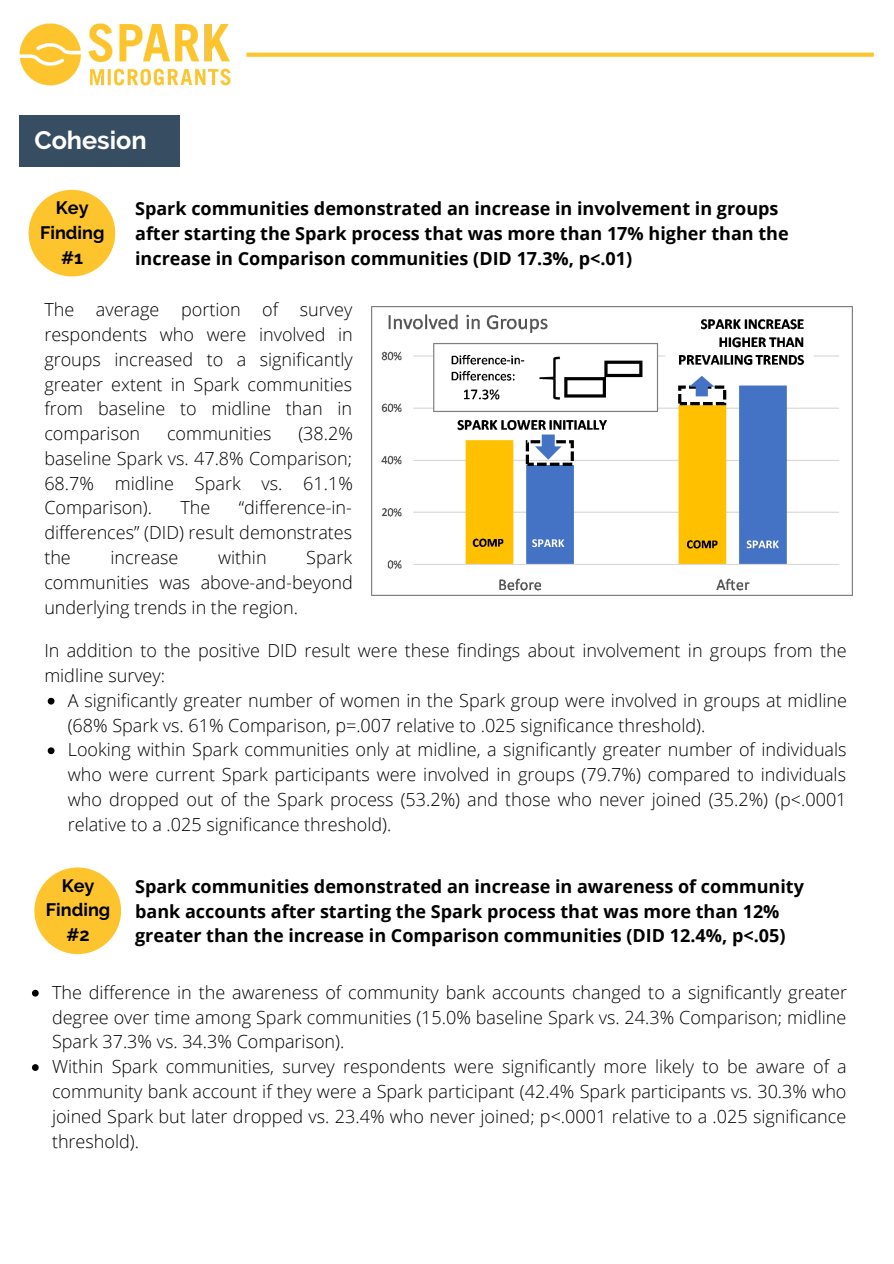
<style>
.page{position:relative;width:894px;height:1264px;background:#fff}
.page>*{position:absolute;margin:0;border:0;box-sizing:border-box;transform-origin:0 0}
.t1{font:700 25.2px "Raleway";color:#fff}
.t2{font:300 18px/24.8px "Open Sans";color:#000;text-align:justify}
.t3{font:700 18px/24.8px "Open Sans";color:#000}
.t4{font:700 18px/24.8px "Raleway";color:#000;text-align:center}
</style>
<div class="page">
<div style="left:19px;top:115px;width:161px;height:52px;background:#364d62"></div>
<div style="left:29px;top:190px;width:86px;height:86px;background:#fec42e;border-radius:50%"></div>
<img style="left:371px;top:307px;width:481px;height:288px">
<svg style="left:48px;top:697px;width:6px;height:7px"></svg>
<svg style="left:48px;top:747px;width:6px;height:7px"></svg>
<div style="left:34px;top:867px;width:87px;height:87px;background:#fec42e;border-radius:50%"></div>
<svg style="left:32px;top:989px;width:7px;height:7px"></svg>
<svg style="left:32px;top:1064px;width:7px;height:6px"></svg>
<img style="left:19px;top:23px;width:212px;height:63px">
<svg style="left:246px;top:53px;width:627px;height:4px;background:#fec73a"></svg>
<h1 class="t1" style="left:34px;top:125px;width:114px">Cohesion</h1>
<p class="t4" style="left:40px;top:195px;width:66px">Key<br>Finding #1</p>
<p class="t3" style="left:135px;top:196px;width:655px">Spark communities demonstrated an increase in involvement in groups after starting the Spark process that was more than 17% higher than the increase in Comparison communities (DID 17.3%, p&lt;.01)</p>
<p class="t2" style="left:44px;top:297px;width:310px">The average portion of survey respondents who were involved in groups increased to a significantly greater extent in Spark communities from baseline to midline than in comparison</p>
<p class="t2" style="left:44px;top:420px;width:310px;text-indent:254px">(38.2% baseline Spark vs. 47.8% Comparison; 68.7% midline Spark vs. 61.1% Comparison).</p>
<p class="t2" style="left:167px;top:420px;width:106px">communities</p>
<p class="t2" style="left:44px;top:495px;width:309px;text-indent:194px">“difference-in&shy;differences” (DID) result demonstrates the</p>
<p class="t2" style="left:180px;top:495px;width:31px">The</p>
<p class="t2" style="left:44px;top:544px;width:310px;text-indent:262px">Spark communities was above-and-beyond underlying trends in the region.</p>
<p class="t2" style="left:110px;top:544px;width:69px">increase</p>
<p class="t2" style="left:218px;top:544px;width:50px">within</p>
<p class="t2" style="left:44px;top:638px;width:803px">In addition to the positive DID result were these findings about involvement in groups from the midline survey:</p>
<p class="t2" style="left:68px;top:687px;width:780px;text-align:left">A significantly greater number of women in the Spark group were involved in groups at midline (68% Spark vs. 61% Comparison, p=.007 relative to .025 significance threshold).<br>Looking within Spark communities only at midline, a significantly greater number of individuals who were current Spark participants were involved in groups (79.7%) compared to individuals who dropped out of the Spark process (53.2%) and those who never joined (35.2%) (p&lt;.0001 relative to a .025 significance threshold).</p>
<p class="t4" style="left:46px;top:872px;width:66px">Key<br>Finding #2</p>
<p class="t3" style="left:135px;top:873px;width:670px">Spark communities demonstrated an increase in awareness of community bank accounts after starting the Spark process that was more than 12% greater than the increase in Comparison communities (DID 12.4%, p&lt;.05)</p>
<p class="t2" style="left:52px;top:979px;width:796px;text-align:left">The difference in the awareness of community bank accounts changed to a significantly greater degree over time among Spark communities (15.0% baseline Spark vs. 24.3% Comparison; midline Spark 37.3% vs. 34.3% Comparison).<br>Within Spark communities, survey respondents were significantly more likely to be aware of a community bank account if they were a Spark participant (42.4% Spark participants vs. 30.3% who joined Spark but later dropped vs. 23.4% who never joined; p&lt;.0001 relative to a .025 significance threshold).</p>
</div>
